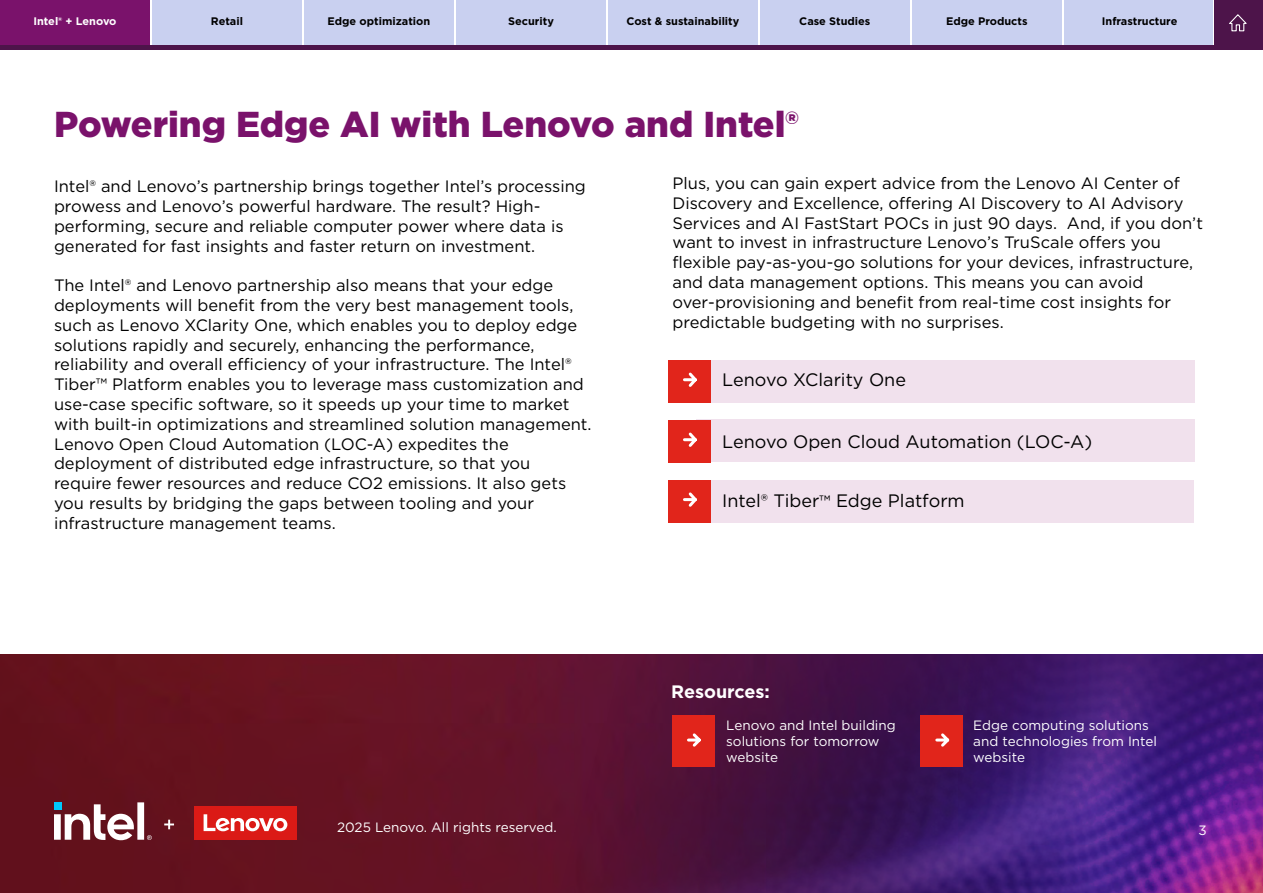
<style>
.page{position:relative;width:1263px;height:893px;background:#fff}
.page>*{position:absolute;margin:0;border:0;box-sizing:border-box;transform-origin:0 0}
.t1{font:900 36px "Gotham";color:#7a126b}
.t2{font:18px "Gotham";color:#000}
.t3{font:700 18px "Gotham";color:#fff}
.t4{font:16.5px/19.8px "Gotham";color:#000}
.t5{font:13.5px/16.2px "Gotham";color:#fff}
.t6{font:700 10.95px "Gotham";color:#000}
.t7{font:700 10.95px "Gotham";color:#fff}
.s1{font-size:16.5px}
</style>
<div class="page">
<div style="left:0;top:655px;width:192px;height:238px;background:#62111c"></div>
<img style="left:192px;top:655px;width:1071px;height:238px">
<div style="left:696px;top:360px;width:498px;height:42px;background:#f1e1ed"></div>
<div style="left:668px;top:360px;width:42px;height:42px;background:#e1251b"></div>
<svg style="left:683px;top:372px;width:14px;height:15px"></svg>
<div style="left:696px;top:420px;width:498px;height:42px;background:#f1e1ed"></div>
<div style="left:668px;top:420px;width:42px;height:42px;background:#e1251b"></div>
<svg style="left:683px;top:432px;width:14px;height:15px"></svg>
<div style="left:695px;top:480px;width:498px;height:42px;background:#f1e1ed"></div>
<div style="left:668px;top:480px;width:42px;height:42px;background:#e1251b"></div>
<svg style="left:683px;top:492px;width:14px;height:15px"></svg>
<div style="left:672px;top:715px;width:42px;height:52px;background:#e1251b"></div>
<svg style="left:687px;top:733px;width:14px;height:14px"></svg>
<div style="left:921px;top:715px;width:42px;height:52px;background:#e1251b"></div>
<svg style="left:935px;top:733px;width:15px;height:14px"></svg>
<div style="left:456px;top:0;width:150px;height:47px;background:#c9d0f0"></div>
<div style="left:0;top:0;width:150px;height:47px;background:#7a126b"></div>
<div style="left:152px;top:0;width:150px;height:47px;background:#c9d0f0"></div>
<div style="left:304px;top:0;width:150px;height:47px;background:#c9d0f0"></div>
<div style="left:608px;top:0;width:150px;height:47px;background:#c9d0f0"></div>
<div style="left:760px;top:0;width:150px;height:47px;background:#c9d0f0"></div>
<div style="left:912px;top:0;width:150px;height:47px;background:#c9d0f0"></div>
<div style="left:1064px;top:0;width:148px;height:47px;background:#c9d0f0"></div>
<div style="left:1214px;top:0;width:49px;height:48px;background:#4d144a"></div>
<svg style="left:1229px;top:14px;width:18px;height:18px"></svg>
<div style="left:0;top:45px;width:1263px;height:5px;background:#4d144a"></div>
<div style="left:194px;top:807px;width:102px;height:33px;background:#db1a16"></div>
<svg style="left:204px;top:814px;width:83px;height:17px"></svg>
<svg style="left:54px;top:802px;width:140px;height:38px"></svg>
<p class="t7" style="left:33px;top:14px;width:85px">Intel® + Lenovo</p>
<p class="t6" style="left:211px;top:14px;width:34px">Retail</p>
<p class="t6" style="left:328px;top:14px;width:104px">Edge optimization</p>
<p class="t6" style="left:508px;top:14px;width:47px">Security</p>
<p class="t6" style="left:626px;top:14px;width:114px">Cost &amp; sustainability</p>
<p class="t6" style="left:799px;top:14px;width:73px">Case Studies</p>
<p class="t6" style="left:946px;top:14px;width:83px">Edge Products</p>
<p class="t6" style="left:1102px;top:14px;width:77px">Infrastructure</p>
<h1 class="t1" style="left:54px;top:99px;width:746px">Powering Edge AI with Lenovo and Intel®</h1>
<p class="t4" style="left:54px;top:176px;width:533px">Intel® and Lenovo’s partnership brings together Intel’s processing prowess and Lenovo’s powerful hardware. The result? High&shy;performing, secure and reliable computer power where data is generated for fast insights and faster return on investment.</p>
<p class="t4" style="left:54px;top:275px;width:539px">The Intel® and Lenovo partnership also means that your edge deployments will benefit from the very best management tools, such as Lenovo XClarity One, which enables you to deploy edge solutions rapidly and securely, enhancing the performance, reliability and overall efficiency of your infrastructure. The Intel® Tiber™ Platform enables you to leverage mass customization and use-case specific software, so it speeds up your time to market with built-in optimizations and streamlined solution management.<br>Lenovo Open Cloud Automation (LOC-A) expedites the deployment of distributed edge infrastructure, so that you require fewer resources and reduce CO2 emissions. It also gets you results by bridging the gaps between tooling and your infrastructure management teams.</p>
<p class="t4" style="left:672px;top:173px;width:532px">Plus, you can gain expert advice from the Lenovo AI Center of Discovery and Excellence, offering AI Discovery to AI Advisory Services and AI FastStart POCs in just 90 days. And, if you don’t want to invest in infrastructure Lenovo’s TruScale offers you flexible pay-as-you-go solutions for your devices, infrastructure, and data management options. This means you can avoid over-provisioning and benefit from real-time cost insights for predictable budgeting with no surprises.</p>
<p class="t2" style="left:722px;top:368px;width:185px">Lenovo XClarity One</p>
<p class="t2" style="left:722px;top:430px;width:371px">Lenovo Open Cloud Automation (LOC-A)</p>
<p class="t2" style="left:722px;top:489px;width:244px">Intel® Tiber<span class="s1">™</span> Edge Platform</p>
<p class="t5" style="left:337px;top:819px;width:221px">2025 Lenovo. All rights reserved.</p>
<p class="t3" style="left:671px;top:680px;width:100px">Resources:</p>
<p class="t5" style="left:726px;top:717px;width:171px">Lenovo and Intel building solutions for tomorrow website</p>
<p class="t5" style="left:973px;top:717px;width:185px">Edge computing solutions and technologies from Intel website</p>
<p class="t5" style="left:1198px;top:822px;width:10px">3</p>
</div>
